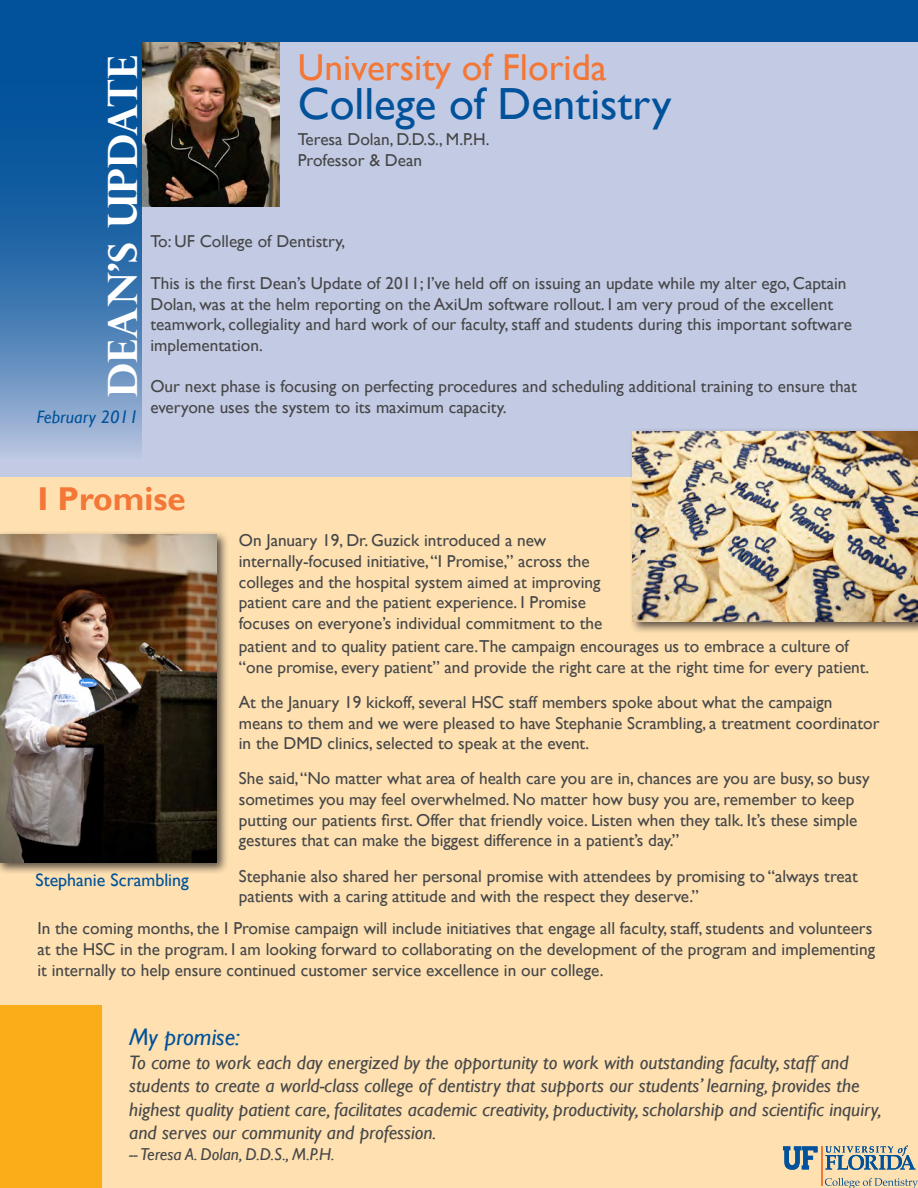
<style>
.page{position:relative;width:918px;height:1188px;background:#fff}
.page>*{position:absolute;margin:0;border:0;box-sizing:border-box;transform-origin:0 0}
.t1{font:45px "Gill Sans";color:#01529a}
.t2{font:700 40.5px "Perpetua Titling";color:#fff}
.t3{font:37.5px "Gill Sans";color:#f37736}
.t4{font:700 33px "Gill Sans";color:#f37736}
.t5{font:italic 24px "Gill Sans";color:#01529a}
.t6{font:italic 19.5px/23.4px "Gill Sans";color:#464748}
.t7{font:18px "Gill Sans";color:#01529a}
.t8{font:italic 18px "Gill Sans";color:#01529a}
.t9{font:17.25px/20.7px "Gill Sans";color:#464748}
.t10{font:italic 17.25px "Gill Sans";color:#464748}
</style>
<div class="page">
<div style="left:0;top:10px;width:918px;height:1178px;background:#c3cbe4"></div>
<div style="left:0;top:478px;width:918px;height:710px;background:#fee0b1"></div>
<hr style="left:821px;top:1146px;width:1px;height:40px;background:#f37736">
<svg style="left:783px;top:1146px;width:133px;height:24px"></svg>
<svg style="left:825px;top:1178px;width:93px;height:10px"></svg>
<img style="left:142px;top:42px;width:138px;height:165px">
<svg style="left:0;top:0;width:142px;height:452px;background:#3170ac"></svg>
<div style="left:138px;top:0;width:780px;height:42px;background:#01529a"></div>
<div style="left:629px;top:428px;width:289px;height:206px;background:#231f20;opacity:.75"></div>
<img style="left:633px;top:431px;width:285px;height:191px">
<div style="left:0;top:530px;width:229px;height:344px;background:#231f20;opacity:.75"></div>
<img style="left:0;top:534px;width:216px;height:328px">
<div style="left:0;top:1005px;width:102px;height:183px;background:#faad19"></div>
<p class="t2" style="left:97px;top:397px;width:343px;rotate:-90deg">Dean’s Update</p>
<p class="t8" style="left:37px;top:406px;width:103px">February 2011</p>
<p class="t3" style="left:298px;top:45px;width:311px">University of Florida</p>
<p class="t1" style="left:298px;top:77px;width:375px">College of Dentistry</p>
<p class="t9" style="left:298px;top:130px;width:193px">Teresa Dolan, D.D.S., M.P.H.</p>
<p class="t9" style="left:298px;top:150px;width:126px">Professor &amp; Dean</p>
<p class="t9" style="left:150px;top:232px;width:196px">To: UF College of Dentistry,</p>
<p class="t9" style="left:150px;top:273px;width:703px">This is the first Dean’s Update of 2011; I’ve held off on issuing an update while my alter ego, Captain Dolan, was at the helm reporting on the AxiUm software rollout. I am very proud of the excellent teamwork, collegiality and hard work of our faculty, staff and students during this important software implementation.</p>
<p class="t9" style="left:150px;top:376px;width:708px">Our next phase is focusing on perfecting procedures and scheduling additional training to ensure that everyone uses the system to its maximum capacity.</p>
<p class="t4" style="left:38px;top:479px;width:150px">I Promise</p>
<p class="t9" style="left:239px;top:530px;width:365px">On January 19, Dr. Guzick introduced a new internally-focused initiative, “I Promise,” across the colleges and the hospital system aimed at improving patient care and the patient experience. I Promise focuses on everyone’s individual commitment to the</p>
<p class="t9" style="left:239px;top:636px;width:632px">patient and to quality patient care.The campaign encourages us to embrace a culture of “one promise, every patient” and provide the right care at the right time for every patient.</p>
<p class="t9" style="left:239px;top:692px;width:642px">At the January 19 kickoff, several HSC staff members spoke about what the campaign means to them and we were pleased to have Stephanie Scrambling, a treatment coordinator in the DMD clinics, selected to speak at the event.</p>
<p class="t9" style="left:239px;top:769px;width:632px">She said, “No matter what area of health care you are in, chances are you are busy, so busy sometimes you may feel overwhelmed. No matter how busy you are, remember to keep putting our patients first. Offer that friendly voice. Listen when they talk. It’s these simple gestures that can make the biggest difference in a patient’s day.”</p>
<p class="t9" style="left:239px;top:866px;width:621px">Stephanie also shared her personal promise with attendees by promising to “always treat patients with a caring attitude and with the respect they deserve.”</p>
<p class="t9" style="left:37px;top:918px;width:839px">In the coming months, the I Promise campaign will include initiatives that engage all faculty, staff, students and volunteers at the HSC in the program. I am looking forward to collaborating on the development of the program and implementing it internally to help ensure continued customer service excellence in our college.</p>
<p class="t7" style="left:35px;top:870px;width:155px">Stephanie Scrambling</p>
<p class="t5" style="left:129px;top:1023px;width:112px">My promise:</p>
<p class="t6" style="left:129px;top:1051px;width:754px">To come to work each day energized by the opportunity to work with outstanding faculty, staff and students to create a world-class college of dentistry that supports our students’ learning, provides the highest quality patient care, facilitates academic creativity, productivity, scholarship and scientific inquiry, and serves our community and profession.</p>
<p class="t10" style="left:129px;top:1144px;width:207px">-- Teresa A. Dolan, D.D.S., M.P.H.</p>
</div>
